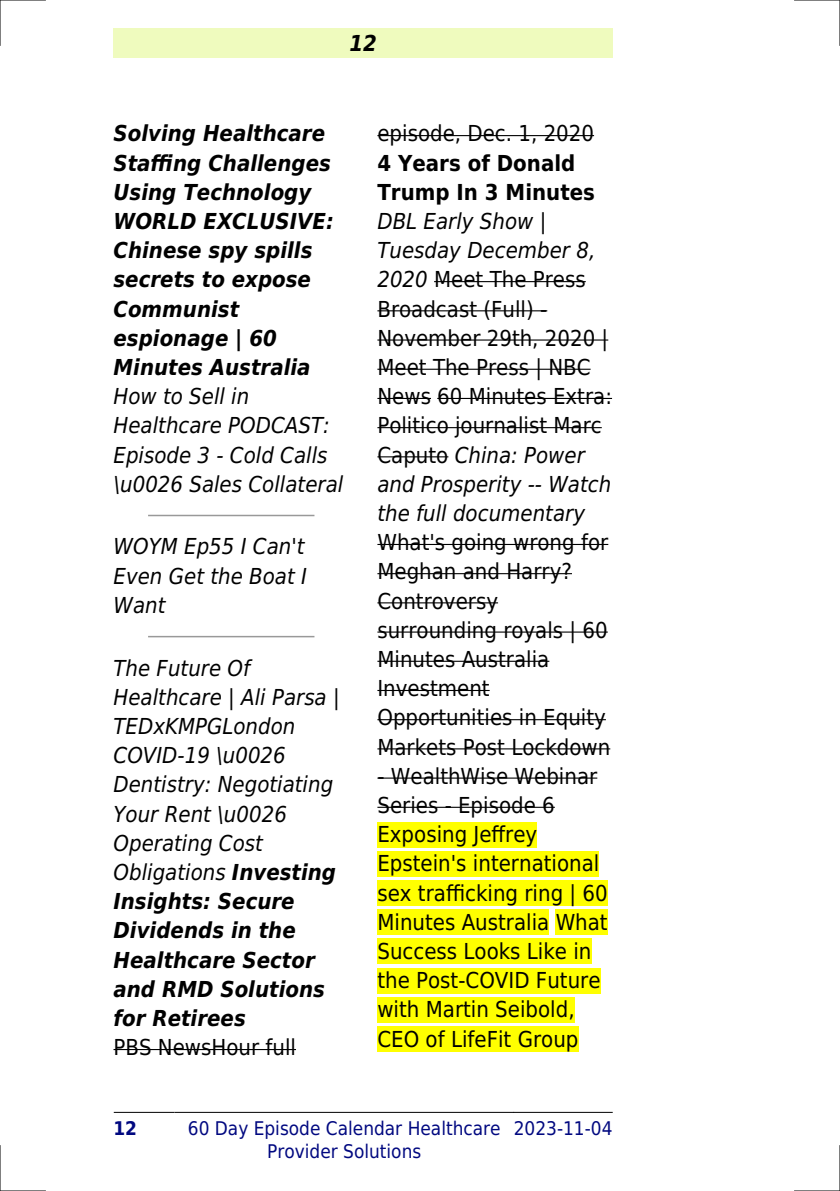
<style>
.page{position:relative;width:840px;height:1191px;background:#fff}
.page>*{position:absolute;margin:0;border:0;box-sizing:border-box;transform-origin:0 0}
.t1{font:22px/29.2px "DejaVu Sans Condensed";color:#000}
.t2{font:italic 22px/29.2px "DejaVu Sans Condensed";color:#000}
.t3{font:italic 700 22px/29.2px "DejaVu Sans Condensed";color:#000}
.t4{font:700 22px/29.2px "DejaVu Sans Condensed";color:#000}
.t5{font:18.8px/22.6px "DejaVu Sans Condensed";color:#000880;text-align:center}
.t6{font:700 18.8px "DejaVu Sans Condensed";color:#000880}
.s1{font-weight:700}
.s2{font-style:italic}
</style>
<div class="page">
<div style="left:113px;top:28px;width:499px;height:30px;background:#effbbe"></div>
<hr style="left:114px;top:1112px;width:60px;height:1px;background:#000">
<hr style="left:175px;top:1112px;width:338px;height:1px;background:#000">
<hr style="left:514px;top:1112px;width:98px;height:1px;background:#000">
<hr style="left:149px;top:515px;width:164px;height:1px;background:#999">
<hr style="left:149px;top:636px;width:164px;height:1px;background:#999">
<hr style="left:113px;top:1049px;width:183px;height:1px;background:#000">
<hr style="left:377px;top:135px;width:216px;height:1px;background:#000">
<hr style="left:434px;top:281px;width:151px;height:1px;background:#000">
<hr style="left:377px;top:310px;width:170px;height:1px;background:#000">
<hr style="left:377px;top:339px;width:231px;height:1px;background:#000">
<hr style="left:377px;top:369px;width:213px;height:1px;background:#000">
<hr style="left:377px;top:398px;width:54px;height:1px;background:#000">
<hr style="left:437px;top:398px;width:174px;height:1px;background:#000">
<hr style="left:377px;top:427px;width:224px;height:1px;background:#000">
<hr style="left:377px;top:456px;width:71px;height:1px;background:#000">
<hr style="left:377px;top:544px;width:231px;height:1px;background:#000">
<hr style="left:377px;top:573px;width:194px;height:1px;background:#000">
<hr style="left:377px;top:602px;width:121px;height:1px;background:#000">
<hr style="left:377px;top:631px;width:230px;height:1px;background:#000">
<hr style="left:377px;top:660px;width:172px;height:2px;background:#000">
<hr style="left:377px;top:690px;width:112px;height:1px;background:#000">
<hr style="left:377px;top:719px;width:228px;height:1px;background:#000">
<hr style="left:377px;top:748px;width:233px;height:1px;background:#000">
<hr style="left:377px;top:777px;width:220px;height:1px;background:#000">
<hr style="left:377px;top:806px;width:177px;height:2px;background:#000">
<div style="left:377px;top:821px;width:160px;height:26px;background:#ff0"></div>
<div style="left:377px;top:851px;width:222px;height:25px;background:#ff0"></div>
<div style="left:377px;top:880px;width:230px;height:25px;background:#ff0"></div>
<div style="left:377px;top:909px;width:172px;height:26px;background:#ff0"></div>
<div style="left:555px;top:909px;width:52px;height:26px;background:#ff0"></div>
<div style="left:377px;top:938px;width:214px;height:26px;background:#ff0"></div>
<div style="left:377px;top:967px;width:223px;height:26px;background:#ff0"></div>
<div style="left:377px;top:997px;width:197px;height:25px;background:#ff0"></div>
<div style="left:377px;top:1026px;width:201px;height:25px;background:#ff0"></div>
<hr style="left:0;top:0;width:45px;height:1px;background:#000">
<hr style="left:794px;top:0;width:45px;height:1px;background:#000">
<hr style="left:0;top:1190px;width:45px;height:1px;background:#000">
<hr style="left:794px;top:1190px;width:45px;height:1px;background:#000">
<hr style="left:0;top:0;width:1px;height:45px;background:#000">
<hr style="left:0;top:1145px;width:1px;height:46px;background:#000">
<hr style="left:839px;top:0;width:1px;height:45px;background:#000">
<hr style="left:839px;top:1145px;width:1px;height:46px;background:#000">
<p class="t3" style="left:349px;top:28px;width:29px">12</p>
<p class="t3" style="left:113px;top:119px;width:222px">Solving Healthcare<br>Staffing Challenges<br>Using Technology<br>WORLD EXCLUSIVE:<br>Chinese spy spills secrets to expose<br>Communist espionage | 60<br>Minutes Australia</p>
<p class="t2" style="left:113px;top:382px;width:231px">How to Sell in<br>Healthcare PODCAST:<br>Episode 3 - Cold Calls \u0026 Sales Collateral</p>
<p class="t2" style="left:113px;top:532px;width:195px;text-align:justify">WOYM Ep55 I Can't Even Get the Boat I Want</p>
<p class="t2" style="left:113px;top:653px;width:228px">The Future Of<br>Healthcare | Ali Parsa |<br>TEDxKMPGLondon<br>COVID-19 \u0026<br>Dentistry: Negotiating<br>Your Rent \u0026<br>Operating Cost<br>Obligations <span class="s1">Investing<br>Insights: Secure<br>Dividends in the<br>Healthcare Sector and RMD Solutions for Retirees</span></p>
<p class="t1" style="left:113px;top:1033px;width:184px">PBS NewsHour full</p>
<p class="t1" style="left:377px;top:119px;width:218px">episode, Dec. 1, 2020</p>
<p class="t4" style="left:377px;top:148px;width:219px">4 Years of Donald<br>Trump In 3 Minutes</p>
<p class="t1" style="left:377px;top:207px;width:236px"><span class="s2">DBL Early Show |<br>Tuesday December 8,<br>2020</span> Meet The Press<br>Broadcast (Full) -<br>November 29th, 2020 |<br>Meet The Press | NBC<br>News 60 Minutes Extra:<br>Politico journalist Marc<br>Caputo <span class="s2">China: Power and Prosperity -- Watch the full documentary</span></p>
<p class="t1" style="left:377px;top:528px;width:234px">What's going wrong for<br>Meghan and Harry?<br>Controversy surrounding royals | 60<br>Minutes Australia<br>Investment<br>Opportunities in Equity<br>Markets Post Lockdown</p>
<p class="t1" style="left:377px;top:761px;width:232px">- WealthWise Webinar<br>Series - Episode 6<br>Exposing Jeffrey<br>Epstein's international sex trafficking ring | 60<br>Minutes Australia What<br>Success Looks Like in the Post-COVID Future with Martin Seibold,<br>CEO of LifeFit Group</p>
<p class="t6" style="left:113px;top:1117px;width:25px">12</p>
<p class="t5" style="left:188px;top:1117px;width:314px">60 Day Episode Calendar Healthcare<br>Provider Solutions</p>
<p class="t5" style="left:513px;top:1117px;width:100px">2023-11-04</p>
</div>
